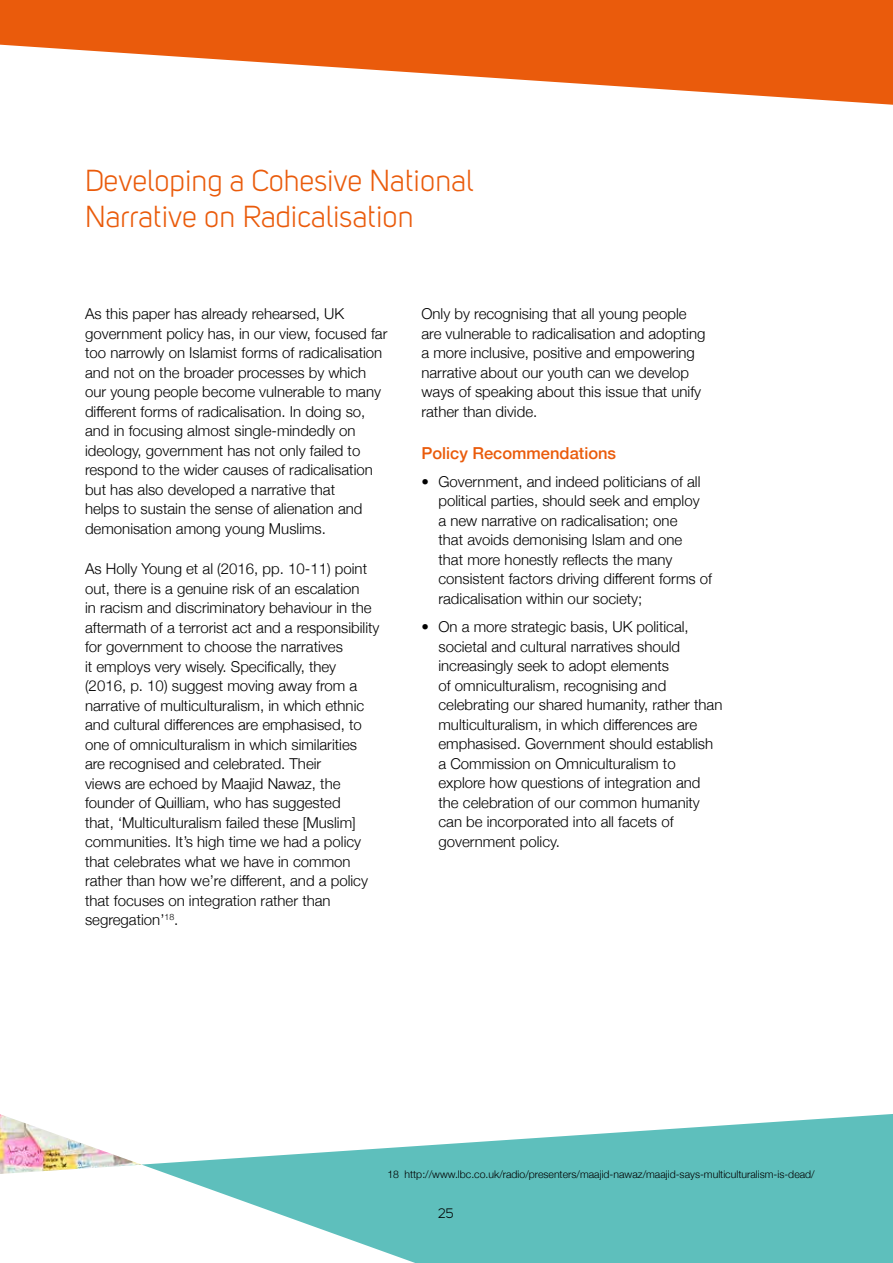
<style>
.page{position:relative;width:893px;height:1263px;background:#fff}
.page>*{position:absolute;margin:0;border:0;box-sizing:border-box;transform-origin:0 0}
.t1{font:30px/36px "Uni Sans Book";color:#ea5b0b}
.t2{font:500 16.5px "Helvetica Neue";color:#ea5b0b}
.t3{font:300 15px/19.5px "Helvetica Neue";color:#000}
.t4{font:13.5px "Uni Sans Book";color:#000}
.t5{font:300 10.5px "Helvetica Neue";color:#000}
</style>
<div class="page">
<svg style="left:149px;top:1114px;width:744px;height:149px;fill:#5ebfbc"></svg>
<img style="left:0;top:1114px;width:149px;height:60px">
<svg style="left:0;top:0;width:893px;height:105px"></svg>
<h1 class="t1" style="left:85px;top:163px;width:390px">Developing a Cohesive National<br>Narrative on Radicalisation</h1>
<p class="t3" style="left:85px;top:303px;width:304px">As this paper has already rehearsed, UK government policy has, in our view, focused far too narrowly on Islamist forms of radicalisation and not on the broader processes by which our young people become vulnerable to many different forms of radicalisation. In doing so, and in focusing almost single-mindedly on ideology, government has not only failed to respond to the wider causes of radicalisation but has also developed a narrative that<br>helps to sustain the sense of alienation and demonisation among young Muslims.</p>
<p class="t3" style="left:85px;top:558px;width:296px">As Holly Young et al (2016, pp. 10-11) point out, there is a genuine risk of an escalation<br>in racism and discriminatory behaviour in the aftermath of a terrorist act and a responsibility for government to choose the narratives<br>it employs very wisely. Specifically, they (2016, p. 10) suggest moving away from a narrative of multiculturalism, in which ethnic and cultural differences are emphasised, to one of omniculturalism in which similarities are recognised and celebrated. Their<br>views are echoed by Maajid Nawaz, the founder of Quilliam, who has suggested<br>that, ‘Multiculturalism failed these [Muslim] communities. It’s high time we had a policy that celebrates what we have in common rather than how we’re different, and a policy that focuses on integration rather than segregation’<sup>18</sup>.</p>
<p class="t3" style="left:421px;top:303px;width:285px">Only by recognising that all young people are vulnerable to radicalisation and adopting a more inclusive, positive and empowering narrative about our youth can we develop ways of speaking about this issue that unify rather than divide.</p>
<p class="t2" style="left:421px;top:440px;width:196px">Policy Recommendations</p>
<p class="t3" style="left:438px;top:471px;width:275px;text-indent:-17px">• Government, and indeed politicians of all political parties, should seek and employ<br>a new narrative on radicalisation; one<br>that avoids demonising Islam and one<br>that more honestly reflects the many consistent factors driving different forms of radicalisation within our society;</p>
<p class="t3" style="left:438px;top:616px;width:285px;text-indent:-17px">• On a more strategic basis, UK political, societal and cultural narratives should increasingly seek to adopt elements<br>of omniculturalism, recognising and celebrating our shared humanity, rather than multiculturalism, in which differences are emphasised. Government should establish a Commission on Omniculturalism to explore how questions of integration and the celebration of our common humanity can be incorporated into all facets of government policy.</p>
<p class="t5" style="left:387px;top:1166px;width:429px">18 http://www.lbc.co.uk/radio/presenters/maajid-nawaz/maajid-says-multiculturalism-is-dead/</p>
<p class="t4" style="left:438px;top:1205px;width:17px">25</p>
</div>
